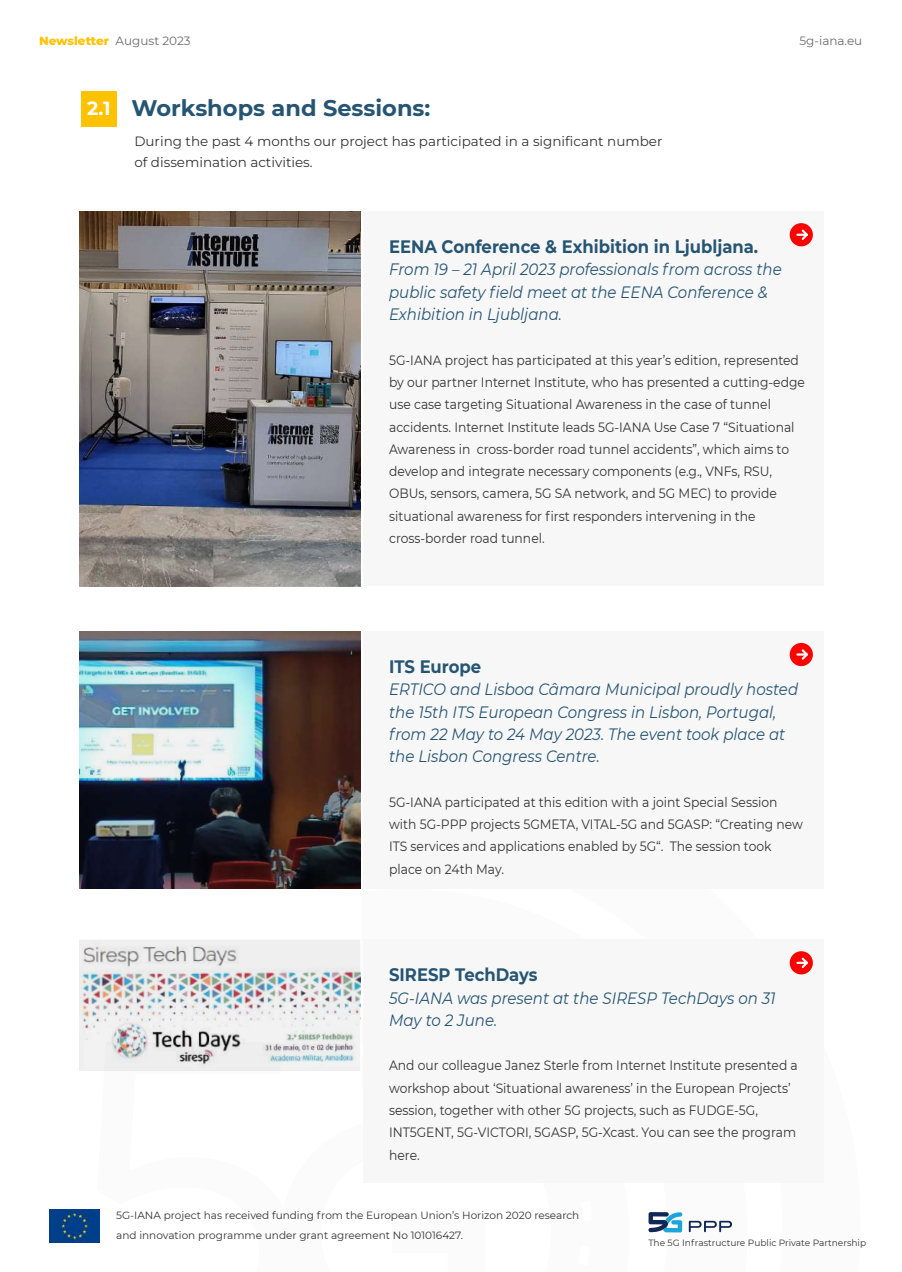
<style>
.page{position:relative;width:902px;height:1272px;background:#fff}
.page>*{position:absolute;margin:0;border:0;box-sizing:border-box;transform-origin:0 0}
.t1{font:700 22.5px "Montserrat";color:#265573}
.t2{font:700 18px "Montserrat";color:#265573;scale:.91 1}
.t3{font:italic 16.5px/22.4px "Montserrat";color:#265573;scale:.91 1}
.t4{font:13.5px/22.4px "Montserrat";color:#333;scale:.91 1}
.t5{font:100 13.5px/20.2px "Montserrat";color:#333}
.t6{font:800 12px "Montserrat";color:#ffc200}
.t7{font:12px "Montserrat";color:#6b6b6b}
.t8{font:10.5px/20.1px "Montserrat";color:#333}
.t9{font:9px "Montserrat";color:#333}
.s1{font-weight:400;color:#6b6b6b}
.s2{font-size:18.9px;color:#fff}
</style>
<div class="page">
<div style="left:81px;top:91px;width:35px;height:35px;background:#ffc200"></div>
<img style="left:50px;top:1209px;width:50px;height:34px">
<svg style="left:648px;top:1212px;width:34px;height:20px"></svg>
<svg style="left:689px;top:1221px;width:43px;height:11px"></svg>
<img style="left:79px;top:212px;width:281px;height:374px">
<div style="left:363px;top:212px;width:460px;height:374px;background:#f7f7f7"></div>
<div style="left:790px;top:223px;width:23px;height:23px;background:#f00;border-radius:50%"></div>
<svg style="left:797px;top:229px;width:11px;height:11px"></svg>
<img style="left:79px;top:631px;width:281px;height:258px">
<div style="left:363px;top:631px;width:460px;height:258px;background:#f7f7f7"></div>
<div style="left:790px;top:643px;width:23px;height:23px;background:#f00;border-radius:50%"></div>
<svg style="left:797px;top:649px;width:11px;height:11px"></svg>
<img style="left:79px;top:940px;width:281px;height:130px">
<div style="left:363px;top:940px;width:460px;height:243px;background:#f7f7f7"></div>
<div style="left:790px;top:951px;width:23px;height:23px;background:#f00;border-radius:50%"></div>
<svg style="left:797px;top:957px;width:11px;height:11px"></svg>
<p class="t6" style="left:39px;top:32px;width:153px">Newsletter <span class="s1">August 2023</span></p>
<p class="t7" style="left:799px;top:32px;width:64px">5g-iana.eu</p>
<h1 class="t1" style="left:87px;top:92px;width:345px"><span class="s2">2.1</span> Workshops and Sessions:</h1>
<p class="t5" style="left:134px;top:131px;width:530px">During the past 4 months our project has participated in a significant number of dissemination activities.</p>
<h2 class="t2" style="left:389px;top:234px;width:407px">EENA Conference &amp; Exhibition in Ljubljana.</h2>
<p class="t3" style="left:389px;top:258px;width:433px">From 19 – 21 April 2023 professionals from across the public safety field meet at the EENA Conference &amp;<br>Exhibition in Ljubljana.</p>
<p class="t4" style="left:389px;top:348px;width:458px">5G-IANA project has participated at this year’s edition, represented by our partner Internet Institute, who has presented a cutting-edge use case targeting Situational Awareness in the case of tunnel accidents. Internet Institute leads 5G-IANA Use Case 7 “Situational Awareness in cross-border road tunnel accidents”, which aims to develop and integrate necessary components (e.g., VNFs, RSU, OBUs, sensors, camera, 5G SA network, and 5G MEC) to provide situational awareness for first responders intervening in the cross-border road tunnel.</p>
<h2 class="t2" style="left:389px;top:653px;width:103px">ITS Europe</h2>
<p class="t3" style="left:389px;top:678px;width:451px">ERTICO and Lisboa Câmara Municipal proudly hosted the 15th ITS European Congress in Lisbon, Portugal, from 22 May to 24 May 2023. The event took place at the Lisbon Congress Centre.</p>
<p class="t4" style="left:389px;top:790px;width:456px">5G-IANA participated at this edition with a joint Special Session with 5G-PPP projects 5GMETA, VITAL-5G and 5GASP: “Creating new ITS services and applications enabled by 5G“. The session took place on 24th May.</p>
<h2 class="t2" style="left:389px;top:962px;width:165px">SIRESP TechDays</h2>
<p class="t3" style="left:389px;top:986px;width:426px">5G-IANA was present at the SIRESP TechDays on 31<br>May to 2 June.</p>
<p class="t4" style="left:389px;top:1054px;width:451px">And our colleague Janez Sterle from Internet Institute presented a workshop about ‘Situational awareness’ in the European Projects’ session, together with other 5G projects, such as FUDGE-5G, INT5GENT, 5G-VICTORI, 5GASP, 5G-Xcast. You can see the program here.</p>
<p class="t8" style="left:116px;top:1205px;width:465px">5G-IANA project has received funding from the European Union’s Horizon 2020 research and innovation programme under grant agreement No 101016427.</p>
<p class="t9" style="left:648px;top:1237px;width:219px">The 5G Infrastructure Public Private Partnership</p>
</div>
